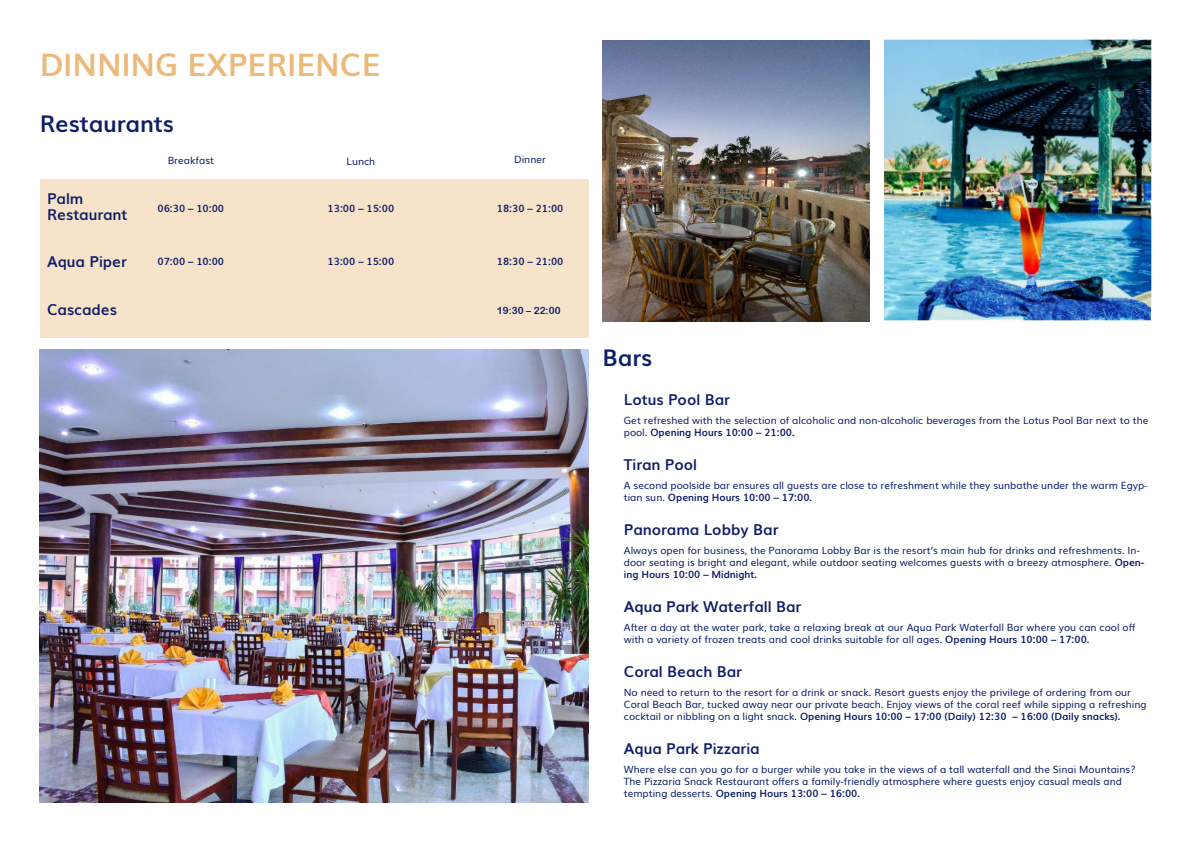
<style>
.page{position:relative;width:1191px;height:842px;background:#fff}
.page>*{position:absolute;margin:0;border:0;box-sizing:border-box;transform-origin:0 0}
.t1{font:700 31px "Muli";color:#ebb97a}
.t2{font:700 23px "Muli";color:#0e1e68}
.t3{font:700 15px "Muli";color:#0e1e68}
.t4{font:10px/12px "Muli";color:#0e1e68}
.t5{font:700 10px "Muli";color:#0e1e68}
.t6{font:10px "Arial Rounded MT Bold";color:#0e1e68}
.s1{font-weight:700}
</style>
<div class="page">
<img style="left:602px;top:40px;width:268px;height:281px">
<img style="left:40px;top:349px;width:548px;height:453px">
<img style="left:884px;top:40px;width:267px;height:280px">
<div style="left:40px;top:179px;width:548px;height:159px;background:#f7e3c9"></div>
<p class="t1" style="left:40px;top:40px;width:342px">DINNING EXPERIENCE</p>
<p class="t2" style="left:40px;top:105px;width:136px">Restaurants</p>
<p class="t3" style="left:47px;top:187px;width:38px">Palm</p>
<p class="t3" style="left:47px;top:203px;width:82px">Restaurant</p>
<p class="t3" style="left:47px;top:249px;width:81px">Aqua Piper</p>
<p class="t3" style="left:47px;top:298px;width:71px">Cascades</p>
<p class="t4" style="left:168px;top:153px;width:48px">Breakfast</p>
<p class="t4" style="left:514px;top:153px;width:33px">Dinner</p>
<p class="t4" style="left:346px;top:154px;width:30px">Lunch</p>
<p class="t5" style="left:158px;top:201px;width:68px">06:30 – 10:00</p>
<p class="t5" style="left:328px;top:201px;width:68px">13:00 – 15:00</p>
<p class="t5" style="left:497px;top:201px;width:68px">18:30 – 21:00</p>
<p class="t5" style="left:158px;top:253px;width:68px">07:00 – 10:00</p>
<p class="t5" style="left:328px;top:253px;width:68px">13:00 – 15:00</p>
<p class="t5" style="left:497px;top:253px;width:68px">18:30 – 21:00</p>
<p class="t6" style="left:497px;top:304px;width:65px">19:30 – 22:00</p>
<p class="t2" style="left:602px;top:339px;width:51px">Bars</p>
<p class="t3" style="left:624px;top:387px;width:107px">Lotus Pool Bar</p>
<p class="t4" style="left:624px;top:413px;width:526px">Get refreshed with the selection of alcoholic and non-alcoholic beverages from the Lotus Pool Bar next to the pool. <span class="s1">Opening Hours 10:00 – 21:00.</span></p>
<p class="t3" style="left:624px;top:452px;width:75px">Tiran Pool</p>
<p class="t4" style="left:624px;top:478px;width:525px">A second poolside bar ensures all guests are close to refreshment while they sunbathe under the warm Egyp&shy;tian sun. <span class="s1">Opening Hours 10:00 – 17:00.</span></p>
<p class="t3" style="left:624px;top:517px;width:156px">Panorama Lobby Bar</p>
<p class="t4" style="left:624px;top:543px;width:522px">Always open for business, the Panorama Lobby Bar is the resort’s main hub for drinks and refreshments. In&shy;door seating is bright and elegant, while outdoor seating welcomes guests with a breezy atmosphere. <span class="s1">Open&shy;ing Hours 10:00 – Midnight.</span></p>
<p class="t3" style="left:624px;top:594px;width:179px">Aqua Park Waterfall Bar</p>
<p class="t4" style="left:624px;top:620px;width:513px">After a day at the water park, take a relaxing break at our Aqua Park Waterfall Bar where you can cool off with a variety of frozen treats and cool drinks suitable for all ages. <span class="s1">Opening Hours 10:00 – 17:00.</span></p>
<p class="t3" style="left:624px;top:659px;width:119px">Coral Beach Bar</p>
<p class="t4" style="left:624px;top:685px;width:524px">No need to return to the resort for a drink or snack. Resort guests enjoy the privilege of ordering from our<br>Coral Beach Bar, tucked away near our private beach. Enjoy views of the coral reef while sipping a refreshing cocktail or nibbling on a light snack. <span class="s1">Opening Hours 10:00 – 17:00 (Daily) 12:30 – 16:00 (Daily snacks).</span></p>
<p class="t3" style="left:624px;top:736px;width:137px">Aqua Park Pizzaria</p>
<p class="t4" style="left:624px;top:762px;width:513px">Where else can you go for a burger while you take in the views of a tall waterfall and the Sinai Mountains?<br>The Pizzaria Snack Restaurant offers a family-friendly atmosphere where guests enjoy casual meals and tempting desserts. <span class="s1">Opening Hours 13:00 – 16:00.</span></p>
</div>
